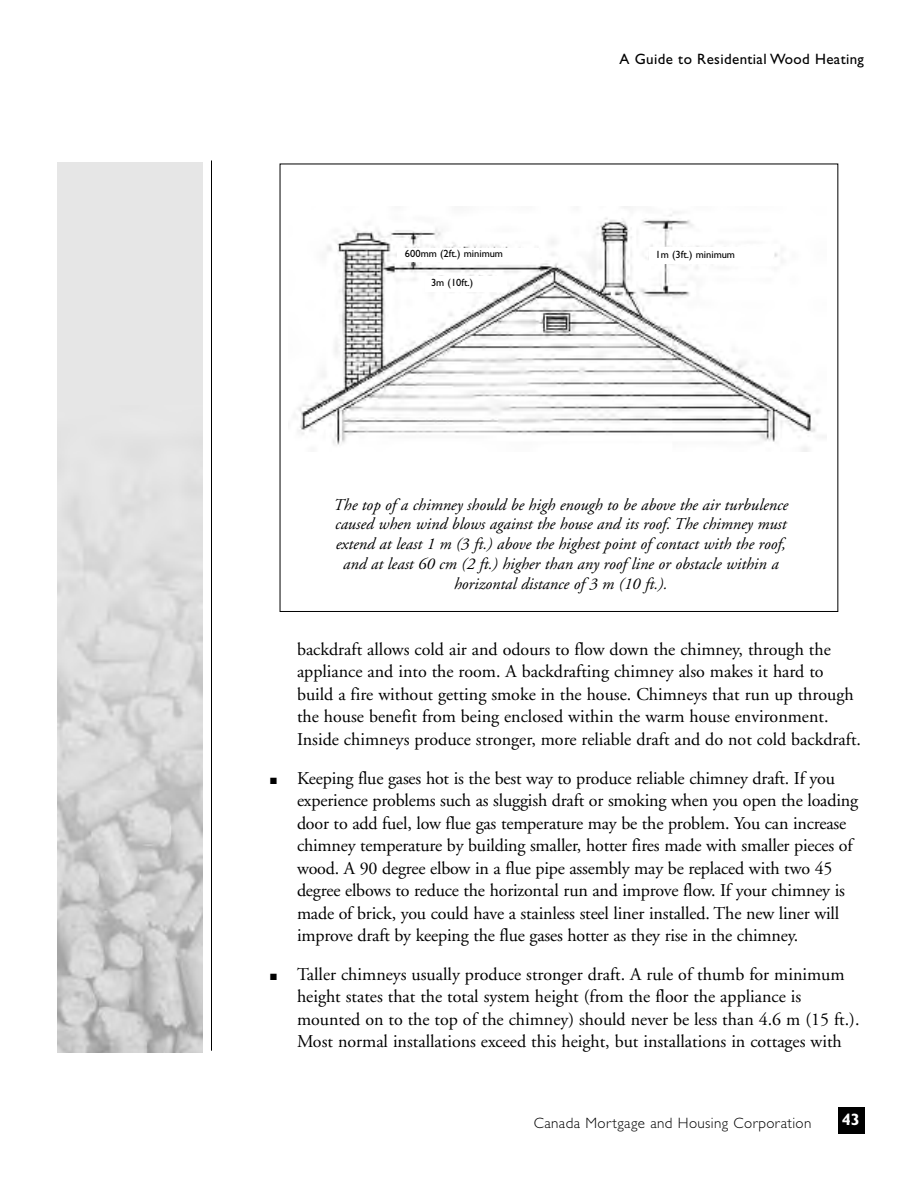
<style>
.page{position:relative;width:918px;height:1188px;background:#fff}
.page>*{position:absolute;margin:0;border:0;box-sizing:border-box;transform-origin:0 0}
.t1{font:18px/22.5px "Adobe Garamond";color:#000}
.t2{font:italic 16.5px/19.8px "Adobe Garamond";color:#000;text-align:center}
.t3{font:700 16.5px "Gill Sans Std";color:#fff}
.t4{font:300 15px "Gill Sans Std";letter-spacing:.025em;color:#000}
.t5{font:15px "Gill Sans Std";letter-spacing:.025em;color:#000}
.t6{font:10.5px "Gill Sans Std";color:#000}
</style>
<div class="page">
<div style="left:838px;top:1107px;width:27px;height:27px;background:#000"></div>
<hr style="left:211px;top:160px;width:1px;height:891px;background:#000">
<div style="left:57px;top:162px;width:146px;height:891px;background:#e6e6e6"></div>
<img style="left:57px;top:498px;width:146px;height:555px">
<img style="left:298px;top:207px;width:521px;height:244px">
<div style="left:397px;top:248px;width:142px;height:13px;background:#fff"></div>
<div style="left:425px;top:276px;width:81px;height:15px;background:#fff"></div>
<div style="left:650px;top:247px;width:123px;height:17px;background:#fff"></div>
<p class="t6" style="left:405px;top:249px;width:100px">600mm (2ft.) minimum</p>
<p class="t6" style="left:431px;top:278px;width:44px">3m (10ft.)</p>
<p class="t5" style="left:619px;top:53px;width:246px">A Guide to Residential Wood Heating</p>
<p class="t6" style="left:656px;top:250px;width:81px">1m (3ft.) minimum</p>
<p class="t2" style="left:333px;top:496px;width:456px">The top of a chimney should be high enough to be above the air turbulence caused when wind blows against the house and its roof. The chimney must extend at least 1 m (3 ft.) above the highest point of contact with the roof, and at least 60 cm (2 ft.) higher than any roof line or obstacle within a horizontal distance of 3 m (10 ft.).</p>
<p class="t1" style="left:297px;top:639px;width:566px">backdraft allows cold air and odours to flow down the chimney, through the appliance and into the room. A backdrafting chimney also makes it hard to build a fire without getting smoke in the house. Chimneys that run up through the house benefit from being enclosed within the warm house environment.<br>Inside chimneys produce stronger, more reliable draft and do not cold backdraft.</p>
<p class="t1" style="left:297px;top:768px;width:563px;text-indent:-27px">■ Keeping flue gases hot is the best way to produce reliable chimney draft. If you experience problems such as sluggish draft or smoking when you open the loading door to add fuel, low flue gas temperature may be the problem. You can increase chimney temperature by building smaller, hotter fires made with smaller pieces of wood. A 90 degree elbow in a flue pipe assembly may be replaced with two 45 degree elbows to reduce the horizontal run and improve flow. If your chimney is made of brick, you could have a stainless steel liner installed. The new liner will improve draft by keeping the flue gases hotter as they rise in the chimney.</p>
<p class="t1" style="left:297px;top:964px;width:564px;text-indent:-27px">■ Taller chimneys usually produce stronger draft. A rule of thumb for minimum height states that the total system height (from the floor the appliance is mounted on to the top of the chimney) should never be less than 4.6 m (15 ft.).<br>Most normal installations exceed this height, but installations in cottages with</p>
<p class="t4" style="left:534px;top:1117px;width:279px">Canada Mortgage and Housing Corporation</p>
<p class="t3" style="left:842px;top:1114px;width:20px">43</p>
</div>
